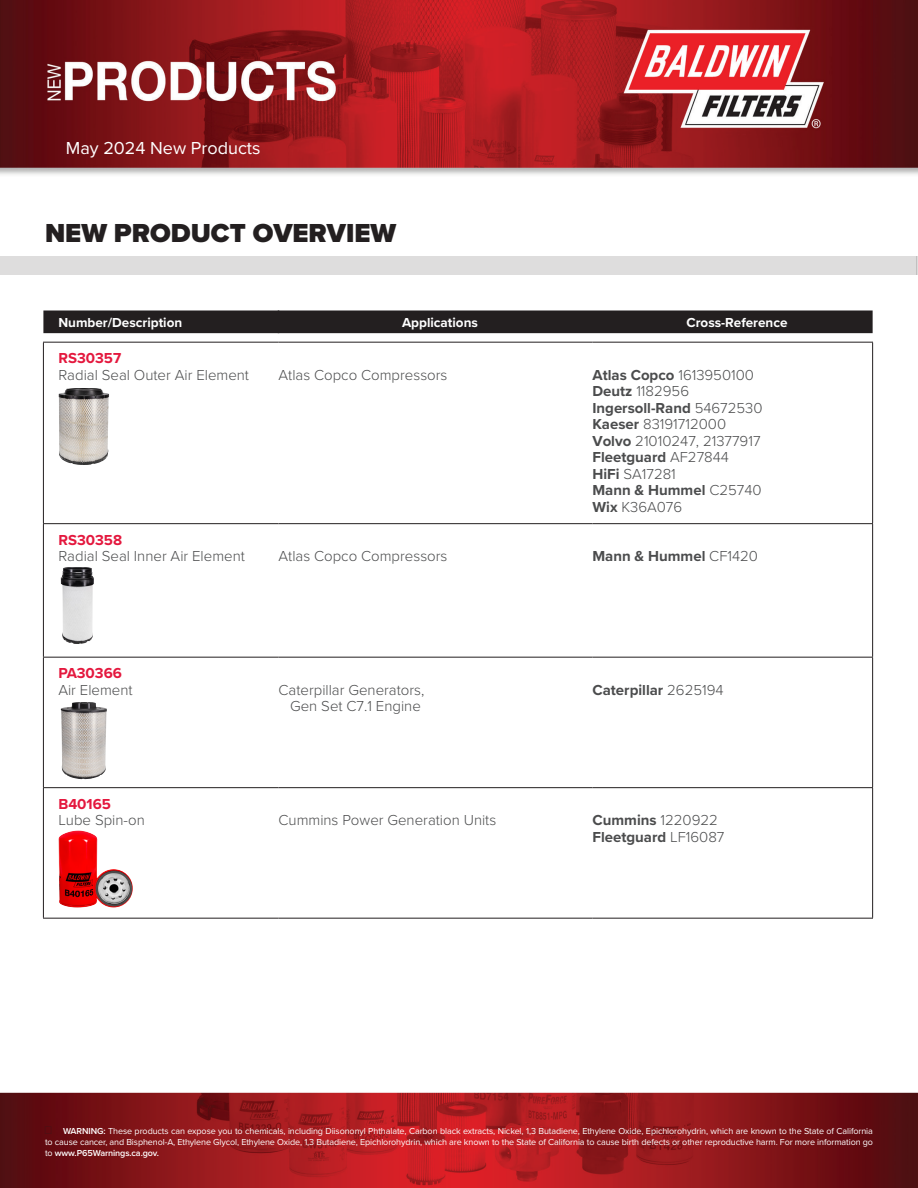
<style>
.page{position:relative;width:918px;height:1188px;background:#fff}
.page>*{position:absolute;margin:0;border:0;box-sizing:border-box;transform-origin:0 0}
.t1{font:900 27px "Proxima Nova";color:#231f20}
.t2{font:18px "Proxima Nova";color:#fff}
.t3{font:300 15px "Proxima Nova";color:#4b4c4d}
.t4{font:700 15px "Proxima Nova";color:#4b4c4d}
.t5{font:700 15px "Proxima Nova";color:#e4183e}
.t6{font:700 13.5px "Proxima Nova";color:#fff}
.t7{font:9px/10.8px "Proxima Nova";letter-spacing:-.01em;color:#fff;text-align:justify}
.s1{font-weight:300}
.s2{font-weight:700}
.s3{font-weight:600}
</style>
<div class="page">
<img style="left:0;top:333px;width:917px;height:854px">
<img style="left:0;top:0;width:917px;height:175px">
<div style="left:0;top:256px;width:917px;height:19px;background:#dedddd"></div>
<svg style="left:917px;top:256px;width:1px;height:19px"></svg>
<div style="left:43px;top:310px;width:830px;height:23px;background:#231f20"></div>
<hr style="left:43px;top:342px;width:236px;height:1px;background:#231f20">
<hr style="left:43px;top:343px;width:1px;height:180px;background:#231f20">
<hr style="left:279px;top:342px;width:313px;height:1px;background:#231f20">
<hr style="left:592px;top:342px;width:281px;height:1px;background:#231f20">
<hr style="left:872px;top:343px;width:1px;height:180px;background:#231f20">
<hr style="left:43px;top:523px;width:236px;height:1px;background:#231f20">
<hr style="left:43px;top:524px;width:1px;height:133px;background:#231f20">
<hr style="left:279px;top:523px;width:313px;height:1px;background:#231f20">
<hr style="left:592px;top:523px;width:281px;height:1px;background:#231f20">
<hr style="left:872px;top:524px;width:1px;height:133px;background:#231f20">
<hr style="left:43px;top:657px;width:236px;height:1px;background:#231f20">
<hr style="left:43px;top:658px;width:1px;height:129px;background:#231f20">
<hr style="left:279px;top:657px;width:313px;height:1px;background:#231f20">
<hr style="left:592px;top:657px;width:281px;height:1px;background:#231f20">
<hr style="left:872px;top:658px;width:1px;height:129px;background:#231f20">
<hr style="left:43px;top:787px;width:236px;height:1px;background:#231f20">
<hr style="left:43px;top:788px;width:1px;height:130px;background:#231f20">
<hr style="left:279px;top:787px;width:313px;height:1px;background:#231f20">
<hr style="left:592px;top:787px;width:281px;height:1px;background:#231f20">
<hr style="left:872px;top:788px;width:1px;height:130px;background:#231f20">
<hr style="left:43px;top:918px;width:236px;height:1px;background:#231f20">
<hr style="left:279px;top:918px;width:313px;height:1px;background:#231f20">
<hr style="left:592px;top:918px;width:281px;height:1px;background:#231f20">
<img style="left:58px;top:388px;width:51px;height:77px">
<img style="left:61px;top:567px;width:33px;height:77px">
<img style="left:61px;top:702px;width:46px;height:77px">
<img style="left:58px;top:831px;width:75px;height:77px">
<h2 class="t2" style="left:66px;top:135px;width:196px">May 2024 New Products</h2>
<h1 class="t1" style="left:45px;top:213px;width:353px">NEW PRODUCT OVERVIEW</h1>
<p class="t6" style="left:58px;top:313px;width:125px">Number/Description</p>
<p class="t6" style="left:402px;top:313px;width:77px">Applications</p>
<p class="t6" style="left:686px;top:313px;width:103px">Cross-Reference</p>
<p class="t5" style="left:58px;top:347px;width:64px">RS30357</p>
<p class="t3" style="left:58px;top:363px;width:192px">Radial Seal Outer Air Element</p>
<p class="t3" style="left:279px;top:363px;width:170px">Atlas Copco Compressors</p>
<p class="t4" style="left:592px;top:363px;width:163px">Atlas Copco <span class="s1">1613950100</span></p>
<p class="t3" style="left:592px;top:380px;width:98px"><span class="s2">Deutz</span> 1182956</p>
<p class="t4" style="left:592px;top:396px;width:172px">Ingersoll-Rand <span class="s1">54672530</span></p>
<p class="t3" style="left:592px;top:413px;width:135px"><span class="s2">Kaeser</span> 83191712000</p>
<p class="t3" style="left:592px;top:429px;width:170px"><span class="s2">Volvo</span> 21010247, 21377917</p>
<p class="t4" style="left:592px;top:446px;width:138px">Fleetguard <span class="s1">AF27844</span></p>
<p class="t3" style="left:592px;top:462px;width:85px"><span class="s2">HiFi</span> SA17281</p>
<p class="t4" style="left:592px;top:479px;width:171px">Mann &amp; Hummel <span class="s1">C25740</span></p>
<p class="t3" style="left:592px;top:495px;width:91px"><span class="s2">Wix</span> K36A076</p>
<p class="t5" style="left:58px;top:528px;width:65px">RS30358</p>
<p class="t3" style="left:58px;top:545px;width:188px">Radial Seal Inner Air Element</p>
<p class="t3" style="left:279px;top:545px;width:170px">Atlas Copco Compressors</p>
<p class="t4" style="left:592px;top:545px;width:167px">Mann &amp; Hummel <span class="s1">CF1420</span></p>
<p class="t5" style="left:58px;top:662px;width:65px">PA30366</p>
<p class="t3" style="left:58px;top:678px;width:76px">Air Element</p>
<p class="t3" style="left:279px;top:678px;width:147px">Caterpillar Generators,</p>
<p class="t3" style="left:290px;top:695px;width:132px">Gen Set C7.1 Engine</p>
<p class="t4" style="left:592px;top:678px;width:133px">Caterpillar <span class="s1">2625194</span></p>
<p class="t5" style="left:58px;top:792px;width:54px">B40165</p>
<p class="t3" style="left:58px;top:809px;width:88px">Lube Spin-on</p>
<p class="t3" style="left:279px;top:809px;width:219px">Cummins Power Generation Units</p>
<p class="t4" style="left:592px;top:809px;width:127px">Cummins <span class="s1">1220922</span></p>
<p class="t4" style="left:592px;top:825px;width:133px">Fleetguard <span class="s1">LF16087</span></p>
<p class="t7" style="left:45px;top:1126px;width:830px;text-indent:18px"><span class="s3">WARNING:</span> These products can expose you to chemicals, including Diisononyl Phthalate, Carbon black extracts, Nickel, 1,3 Butadiene, Ethylene Oxide, Epichlorohydrin, which are known to the State of California to cause cancer, and Bisphenol-A, Ethylene Glycol, Ethylene Oxide, 1,3 Butadiene, Epichlorohydrin, which are known to the State of California to cause birth defects or other reproductive harm. For more information go to <span class="s3">www.P65Warnings.ca.gov.</span></p>
</div>
